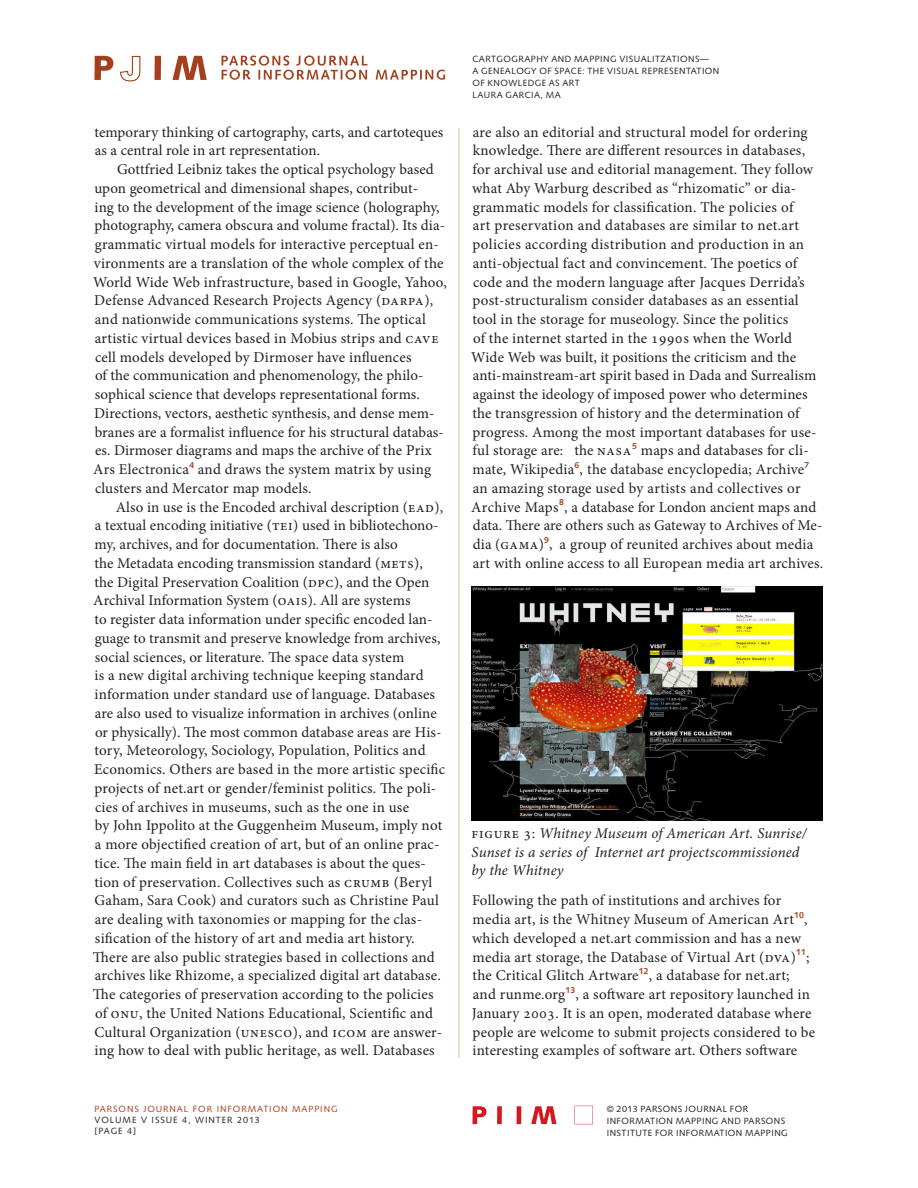
<style>
.page{position:relative;width:918px;height:1188px;background:#fff}
.page>*{position:absolute;margin:0;border:0;box-sizing:border-box;transform-origin:0 0}
.PIIM_Body_Text__No_I{font:15px/18.8px "Minion Pro";letter-spacing:.01em;color:#231f20}
.PIIM_Body_Text__No_I-2{font:italic 15px/18.8px "Minion Pro";letter-spacing:.01em;color:#231f20}
.t1{font:9px/12px "Syntax LT Std";letter-spacing:.05em;color:#231f20}
.t2{font:9px "Syntax LT Std";letter-spacing:.1em;color:#a4401c}
.t3{font:9px/10.8px "Syntax LT Std";letter-spacing:.1em;color:#231f20}
.s1{font-style:normal}
</style>
<div class="page">
<svg style="left:472px;top:1106px;width:14px;height:18px"></svg>
<div style="left:497px;top:1106px;width:5px;height:18px;background:#d7171f"></div>
<hr style="left:517px;top:1106px;width:4px;height:18px;background:#d7171f">
<svg style="left:531px;top:1106px;width:25px;height:18px"></svg>
<svg style="left:574px;top:1106px;width:19px;height:18px"></svg>
<svg style="left:221px;top:55px;width:146px;height:25px"></svg>
<svg style="left:376px;top:70px;width:69px;height:10px"></svg>
<svg style="left:120px;top:56px;width:20px;height:25px"></svg>
<svg style="left:94px;top:56px;width:19px;height:24px"></svg>
<div style="left:155px;top:56px;width:6px;height:24px;background:#a4401c"></div>
<svg style="left:173px;top:56px;width:34px;height:24px"></svg>
<hr style="left:458px;top:128px;width:2px;height:930px;background:#dfd9a9">
<img style="left:472px;top:586px;width:350px;height:235px">
<p class="PIIM_Body_Text__No_I" style="left:94px;top:122px;width:351px">temporary thinking of cartography, carts, and cartoteques as a central role in art representation.</p>
<p class="PIIM_Body_Text__No_I" style="left:93px;top:160px;width:355px;text-indent:24px">Gottfried Leibniz takes the optical psychology based upon geometrical and dimensional shapes, contribut-<br>ing to the development of the image science (holography, photography, camera obscura and volume fractal). Its dia&shy;grammatic virtual models for interactive perceptual en&shy;vironments are a translation of the whole complex of the World Wide Web infrastructure, based in Google, Yahoo, Defense Advanced Research Projects Agency (DARPA), and nationwide communications systems. The optical artistic virtual devices based in Mobius strips and CAVE cell models developed by Dirmoser have influences<br>of the communication and phenomenology, the philo&shy;sophical science that develops representational forms.<br>Directions, vectors, aesthetic synthesis, and dense mem&shy;branes are a formalist influence for his structural databas&shy;es. Dirmoser diagrams and maps the archive of the Prix Ars Electronica<sup>4</sup> and draws the system matrix by using clusters and Mercator map models.</p>
<p class="PIIM_Body_Text__No_I" style="left:93px;top:497px;width:354px;text-indent:23px">Also in use is the Encoded archival description (EAD), a textual encoding initiative (TEI) used in bibliotechono&shy;my, archives, and for documentation. There is also<br>the Metadata encoding transmission standard (METS),<br>the Digital Preservation Coalition (DPC), and the Open Archival Information System (OAIS). All are systems<br>to register data information under specific encoded lan&shy;guage to transmit and preserve knowledge from archives, social sciences, or literature. The space data system<br>is a new digital archiving technique keeping standard information under standard use of language. Databases are also used to visualize information in archives (online or physically). The most common database areas are His&shy;tory, Meteorology, Sociology, Population, Politics and Economics. Others are based in the more artistic specific projects of net.art or gender/feminist politics. The poli&shy;cies of archives in museums, such as the one in use<br>by John Ippolito at the Guggenheim Museum, imply not a more objectified creation of art, but of an online prac&shy;tice. The main field in art databases is about the ques&shy;tion of preservation. Collectives such as CRUMB (Beryl Gaham, Sara Cook) and curators such as Christine Paul are dealing with taxonomies or mapping for the clas&shy;sification of the history of art and media art history.<br>There are also public strategies based in collections and archives like Rhizome, a specialized digital art database.<br>The categories of preservation according to the policies of ONU, the United Nations Educational, Scientific and Cultural Organization (UNESCO), and ICOM are answer&shy;ing how to deal with public heritage, as well. Databases</p>
<p class="t1" style="left:472px;top:53px;width:248px">CARTGOGRAPHY AND MAPPING VISUALITZATIONS—<br>A GENEALOGY OF SPACE: THE VISUAL REPRESENTATION<br>OF KNOWLEDGE AS ART<br>LAURA GARCIA, MA</p>
<p class="PIIM_Body_Text__No_I" style="left:471px;top:122px;width:354px">are also an editorial and structural model for ordering knowledge. There are different resources in databases, for archival use and editorial management. They follow what Aby Warburg described as “rhizomatic” or dia&shy;grammatic models for classification. The policies of<br>art preservation and databases are similar to net.art policies according distribution and production in an anti-objectual fact and convincement. The poetics of code and the modern language after Jacques Derrida’s post-structuralism consider databases as an essential tool in the storage for museology. Since the politics<br>of the internet started in the 1990s when the World Wide Web was built, it positions the criticism and the anti-mainstream-art spirit based in Dada and Surrealism against the ideology of imposed power who determines the transgression of history and the determination of progress. Among the most important databases for use&shy;ful storage are: the NASA<sup>5</sup> maps and databases for cli&shy;mate, Wikipedia<sup>6</sup>, the database encyclopedia; Archive<sup>7 </sup>an amazing storage used by artists and collectives or Archive Maps<sup>8</sup>, a database for London ancient maps and data. There are others such as Gateway to Archives of Me&shy;dia (GAMA)<sup>9</sup>, a group of reunited archives about media art with online access to all European media art archives.</p>
<p class="PIIM_Body_Text__No_I-2" style="left:472px;top:824px;width:337px"><span class="s1">figure 3:</span> Whitney Museum of American Art. Sunrise/<br>Sunset is a series of Internet art projectscommissioned by the Whitney</p>
<p class="PIIM_Body_Text__No_I" style="left:472px;top:891px;width:345px">Following the path of institutions and archives for media art, is the Whitney Museum of American Art<sup>10</sup>, which developed a net.art commission and has a new media art storage, the Database of Virtual Art (DVA)<sup>11</sup>; the Critical Glitch Artware<sup>12</sup>, a database for net.art; and runme.org<sup>13</sup>, a software art repository launched in January 2003. It is an open, moderated database where people are welcome to submit projects considered to be interesting examples of software art. Others software</p>
<p class="t2" style="left:94px;top:1104px;width:245px">PARSONS JOURNAL FOR INFORMATION MAPPING</p>
<p class="t3" style="left:94px;top:1115px;width:167px">VOLUME V ISSUE 4, WINTER 2013 [PAGE 4]</p>
<p class="t1" style="left:607px;top:1103px;width:183px">© 2013 PARSONS JOURNAL FOR<br>INFORMATION MAPPING AND PARSONS<br>INSTITUTE FOR INFORMATION MAPPING</p>
</div>
